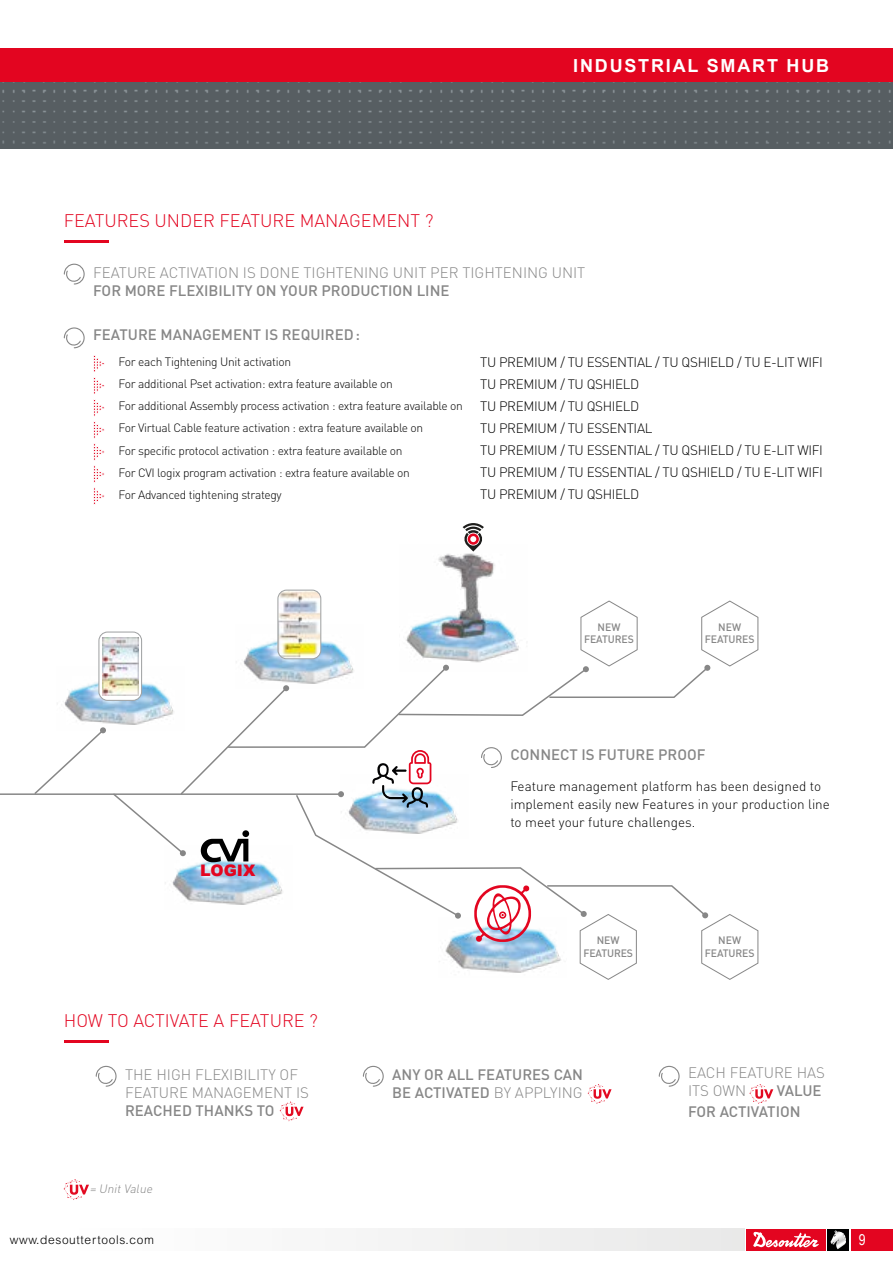
<style>
.page{position:relative;width:893px;height:1263px;background:#fff}
.page>*{position:absolute;margin:0;border:0;box-sizing:border-box;transform-origin:0 0}
.t1{font:300 18px "DIN";color:#e30520}
.t2{font:700 18px "Arial";letter-spacing:.1em;color:#fff}
.t3{font:900 15.9px "Arial";color:#e30520}
.t4{font:500 15px/18px "DIN";color:#878787}
.t5{font:300 15px/18px "DIN";color:#878787}
.t6{font:15px "Arial Narrow";color:#fff}
.t7{font:300 13.5px "DIN";letter-spacing:-.025em;color:#000}
.t8{font:300 13.5px/18px "DIN";color:#000}
.t9{font:300 12px "DIN";letter-spacing:-.025em;color:#000}
.t10{font:300 12px "Arial MT Std";letter-spacing:.05em;color:#000}
.t11{font:italic 300 12px "DIN";color:#878787}
.t12{font:500 10.65px/12.8px "DIN";letter-spacing:-.01em;color:#878787;text-align:center}
.s1{font-weight:300}
</style>
<div class="page">
<div style="left:0;top:49px;width:893px;height:34px;background:#e30520"></div>
<div style="left:850px;top:1229px;width:43px;height:21px;background:#e30520"></div>
<svg style="left:827px;top:1229px;width:1px;height:21px"></svg>
<div style="left:828px;top:1229px;width:21px;height:21px;background:#000"></div>
<div style="left:746px;top:1229px;width:80px;height:21px;background:#e30520"></div>
<svg style="left:753px;top:1231px;width:66px;height:16px"></svg>
<svg style="left:830px;top:1230px;width:16px;height:19px"></svg>
<div style="left:0;top:83px;width:893px;height:66px;background:#575e62"></div>
<div style="left:70px;top:1229px;width:675px;height:21px;background:#f4f4f4"></div>
<img style="left:279px;top:590px;width:42px;height:10px">
<div style="left:277px;top:590px;width:44px;height:69px;border:1px solid #9fa1a2;border-radius:9px"></div>
<svg style="left:64px;top:1179px;width:25px;height:21px"></svg>
<img style="left:438px;top:551px;width:57px;height:49px">
<svg style="left:463px;top:523px;width:21px;height:28px"></svg>
<svg style="left:93px;top:355px;width:11px;height:127px"></svg>
<svg style="left:93px;top:488px;width:11px;height:16px"></svg>
<hr style="left:64px;top:240px;width:44px;height:2px;background:#e30520">
<svg style="left:63px;top:263px;width:22px;height:22px"></svg>
<svg style="left:63px;top:327px;width:22px;height:22px"></svg>
<hr style="left:64px;top:1040px;width:44px;height:2px;background:#e30520">
<svg style="left:362px;top:1065px;width:22px;height:22px"></svg>
<svg style="left:95px;top:1065px;width:22px;height:22px"></svg>
<svg style="left:658px;top:1065px;width:22px;height:22px"></svg>
<svg style="left:33px;top:600px;width:726px;height:380px"></svg>
<svg style="left:280px;top:1101px;width:24px;height:20px"></svg>
<svg style="left:588px;top:1084px;width:24px;height:20px"></svg>
<svg style="left:750px;top:1084px;width:23px;height:20px"></svg>
<h1 class="t2" style="left:573px;top:54px;width:257px">INDUSTRIAL SMART HUB</h1>
<h1 class="t1" style="left:64px;top:210px;width:371px">FEATURES UNDER FEATURE MANAGEMENT ?</h1>
<p class="t5" style="left:93px;top:263px;width:494px">FEATURE ACTIVATION IS DONE TIGHTENING UNIT PER TIGHTENING UNIT</p>
<p class="t4" style="left:93px;top:281px;width:358px">FOR MORE FLEXIBILITY ON YOUR PRODUCTION LINE</p>
<p class="t4" style="left:93px;top:325px;width:268px">FEATURE MANAGEMENT IS REQUIRED:</p>
<p class="t9" style="left:119px;top:354px;width:174px">For each Tightening Unit activation</p>
<p class="t7" style="left:480px;top:354px;width:344px">TU PREMIUM / TU ESSENTIAL / TU QSHIELD / TU E-LIT WIFI</p>
<p class="t9" style="left:119px;top:377px;width:276px">For additional Pset activation: extra feature available on</p>
<p class="t7" style="left:480px;top:376px;width:161px">TU PREMIUM / TU QSHIELD</p>
<p class="t9" style="left:119px;top:399px;width:346px">For additional Assembly process activation : extra feature available on</p>
<p class="t7" style="left:480px;top:398px;width:161px">TU PREMIUM / TU QSHIELD</p>
<p class="t9" style="left:119px;top:421px;width:306px">For Virtual Cable feature activation : extra feature available on</p>
<p class="t7" style="left:480px;top:420px;width:174px">TU PREMIUM / TU ESSENTIAL</p>
<p class="t9" style="left:119px;top:443px;width:285px">For specific protocol activation : extra feature available on</p>
<p class="t7" style="left:480px;top:442px;width:344px">TU PREMIUM / TU ESSENTIAL / TU QSHIELD / TU E-LIT WIFI</p>
<p class="t9" style="left:119px;top:465px;width:293px">For CVI logix program activation : extra feature available on</p>
<p class="t7" style="left:480px;top:464px;width:344px">TU PREMIUM / TU ESSENTIAL / TU QSHIELD / TU E-LIT WIFI</p>
<p class="t9" style="left:119px;top:487px;width:165px">For Advanced tightening strategy</p>
<p class="t7" style="left:480px;top:486px;width:161px">TU PREMIUM / TU QSHIELD</p>
<h2 class="t3" style="left:200px;top:859px;width:57px">LOGIX</h2>
<h1 class="t1" style="left:64px;top:1009px;width:256px">HOW TO ACTIVATE A FEATURE ?</h1>
<p class="t5" style="left:125px;top:1065px;width:185px">THE HIGH FLEXIBILITY OF<br>FEATURE MANAGEMENT IS</p>
<p class="t4" style="left:125px;top:1101px;width:151px">REACHED THANKS TO</p>
<p class="t11" style="left:90px;top:1181px;width:67px">= UnitValue</p>
<p class="t10" style="left:10px;top:1233px;width:146px">www.desouttertools.com</p>
<p class="t12" style="left:584px;top:620px;width:51px">NEW<br>FEATURES</p>
<p class="t12" style="left:705px;top:620px;width:51px">NEW<br>FEATURES</p>
<p class="t4" style="left:510px;top:745px;width:197px">CONNECT IS FUTURE PROOF</p>
<p class="t8" style="left:510px;top:776px;width:321px">Feature management platform has been designed to implement easily new Features in your production line to meet your future challenges.</p>
<p class="t12" style="left:583px;top:933px;width:51px">NEW<br>FEATURES</p>
<p class="t12" style="left:705px;top:933px;width:51px">NEW<br>FEATURES</p>
<p class="t4" style="left:392px;top:1065px;width:192px">ANY OR ALL FEATURES CAN<br>BE ACTIVATED <span class="s1">BY APPLYING</span></p>
<p class="t5" style="left:688px;top:1064px;width:138px">EACH FEATURE HAS<br>ITS OWN</p>
<p class="t4" style="left:688px;top:1080px;width:135px;line-height:21px;text-indent:89px">VALUE<br>FOR ACTIVATION</p>
<p class="t6" style="left:859px;top:1228px;width:8px">9</p>
</div>
